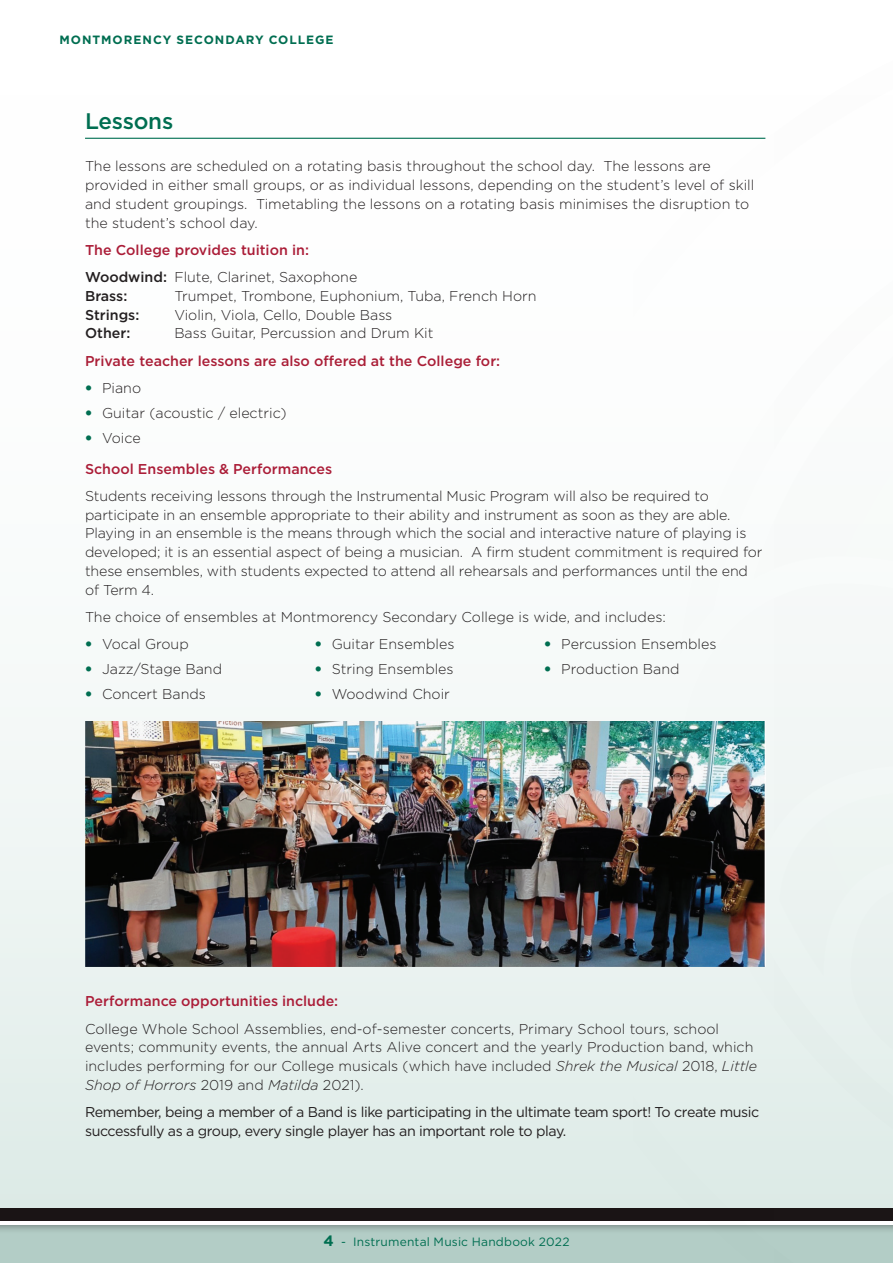
<style>
.page{position:relative;width:893px;height:1263px;background:#fff}
.page>*{position:absolute;margin:0;border:0;box-sizing:border-box;transform-origin:0 0}
.General_Page_Sub_Hea{font:500 22.5px "Gotham HTF";letter-spacing:-.015em;color:#006e51}
.Body_Copy{font:300 14.25px/18.8px "Gotham HTF";color:#231f20}
.Body_Copy-2{font:14.25px/18.8px "Gotham HTF";letter-spacing:-.03em;color:#231f20}
.Body_Copy-3{font:500 14.25px "Gotham HTF";color:#ab1d38}
.Body_Copy-4{font:500 14.25px "Gotham HTF";color:#aa1e37}
.Body_Copy-5{font:500 14.25px "Gotham HTF";color:#231f20}
.t1{font:12px "Gotham HTF";letter-spacing:.015em;color:#006e51}
.t2{font:700 12px "Gotham HTF";letter-spacing:.08em;color:#006e51}
.s1{font-weight:500}
.s2{font-family:"Helvetica Neue LT Std";color:#006e51}
.s3{font-style:italic}
.s4{font-weight:700;font-size:15px}
</style>
<div class="page">
<div style="left:0;top:0;width:893px;height:1208px;background:linear-gradient(to bottom,#fff,#e3eeeb)"></div>
<div style="left:0;top:1208px;width:893px;height:12px;background:#1a1415"></div>
<div style="left:0;top:1223px;width:893px;height:40px;background:#231f20;opacity:.6"></div>
<svg style="left:486px;top:0;width:407px;height:1263px"></svg>
<svg style="left:699px;top:849px;width:194px;height:382px;background:#dce6e3"></svg>
<svg style="left:680px;top:192px;width:213px;height:462px"></svg>
<hr style="left:85px;top:138px;width:680px;height:1px;background:#006e51">
<img style="left:85px;top:721px;width:680px;height:246px">
<p class="t2" style="left:60px;top:33px;width:276px">MONTMORENCY SECONDARY COLLEGE</p>
<p class="General_Page_Sub_Hea" style="left:85px;top:108px;width:90px">Lessons</p>
<p class="Body_Copy" style="left:85px;top:157px;width:671px">The lessons are scheduled on a rotating basis throughout the school day. The lessons are provided in either small groups, or as individual lessons, depending on the student’s level of skill and student groupings. Timetabling the lessons on a rotating basis minimises the disruption to the student’s school day.</p>
<p class="Body_Copy-3" style="left:85px;top:242px;width:226px">The College provides tuition in:</p>
<p class="Body_Copy" style="left:85px;top:267px;width:274px"><span class="s1">Woodwind:</span> Flute, Clarinet, Saxophone<br><span class="s1">Brass:</span></p>
<p class="Body_Copy" style="left:174px;top:286px;width:364px">Trumpet, Trombone, Euphonium, Tuba, French Horn</p>
<p class="Body_Copy-5" style="left:85px;top:306px;width:56px">Strings:</p>
<p class="Body_Copy" style="left:174px;top:305px;width:220px">Violin, Viola, Cello, Double Bass</p>
<p class="Body_Copy-5" style="left:85px;top:325px;width:47px">Other:</p>
<p class="Body_Copy" style="left:174px;top:324px;width:261px">Bass Guitar, Percussion and Drum Kit</p>
<p class="Body_Copy-4" style="left:85px;top:352px;width:417px">Private teacher lessons are also offered at the College for:</p>
<p class="Body_Copy" style="left:85px;top:378px;width:58px"><span class="s2">•</span> Piano</p>
<p class="Body_Copy" style="left:85px;top:403px;width:203px"><span class="s2">•</span> Guitar (acoustic / electric)</p>
<p class="Body_Copy" style="left:85px;top:429px;width:57px"><span class="s2">•</span> Voice</p>
<p class="Body_Copy-3" style="left:85px;top:460px;width:249px">School Ensembles &amp; Performances</p>
<p class="Body_Copy" style="left:85px;top:486px;width:679px">Students receiving lessons through the Instrumental Music Program will also be required to participate in an ensemble appropriate to their ability and instrument as soon as they are able.<br>Playing in an ensemble is the means through which the social and interactive nature of playing is developed; it is an essential aspect of being a musician. A firm student commitment is required for these ensembles, with students expected to attend all rehearsals and performances until the end of Term 4.</p>
<p class="Body_Copy" style="left:85px;top:607px;width:582px">The choice of ensembles at Montmorency Secondary College is wide, and includes:</p>
<p class="Body_Copy" style="left:85px;top:634px;width:105px"><span class="s2">•</span> Vocal Group</p>
<p class="Body_Copy" style="left:85px;top:660px;width:139px"><span class="s2">•</span> Jazz/Stage Band</p>
<p class="Body_Copy" style="left:85px;top:685px;width:122px"><span class="s2">•</span> Concert Bands</p>
<p class="Body_Copy" style="left:315px;top:634px;width:141px"><span class="s2">•</span> Guitar Ensembles</p>
<p class="Body_Copy" style="left:315px;top:660px;width:141px"><span class="s2">•</span> String Ensembles</p>
<p class="Body_Copy" style="left:315px;top:685px;width:137px"><span class="s2">•</span> Woodwind Choir</p>
<p class="Body_Copy" style="left:544px;top:634px;width:174px"><span class="s2">•</span> Percussion Ensembles</p>
<p class="Body_Copy" style="left:544px;top:660px;width:137px"><span class="s2">•</span> Production Band</p>
<p class="Body_Copy-3" style="left:85px;top:993px;width:255px">Performance opportunities include:</p>
<p class="Body_Copy" style="left:85px;top:1019px;width:674px">College Whole School Assemblies, end-of-semester concerts, Primary School tours, school events; community events, the annual Arts Alive concert and the yearly Production band, which includes performing for our College musicals (which have included <span class="s3">Shrek the Musical</span> 2018, <span class="s3">Little Shop of Horrors</span> 2019 and <span class="s3">Matilda</span> 2021).</p>
<p class="Body_Copy-2" style="left:85px;top:1102px;width:676px">Remember, being a member of a Band is like participating in the ultimate team sport! To create music successfully as a group, every single player has an important role to play.</p>
<p class="t1" style="left:323px;top:1235px;width:248px"><span class="s4">4</span> - Instrumental Music Handbook 2022</p>
</div>
